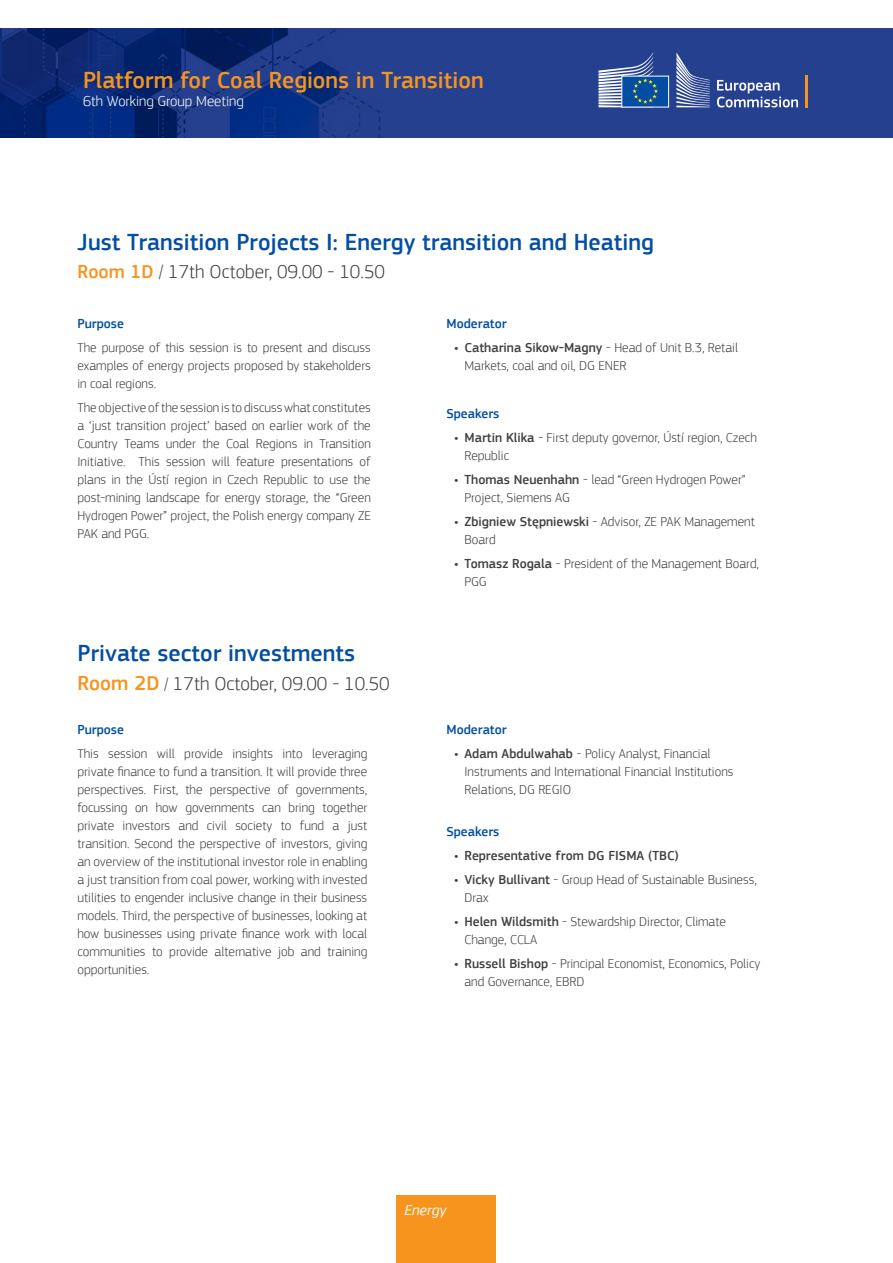
<style>
.page{position:relative;width:893px;height:1263px;background:#fff}
.page>*{position:absolute;margin:0;border:0;box-sizing:border-box;transform-origin:0 0}
.t1{font:500 24px "EC Square Sans Pro";color:#034ea2}
.t2{font:500 24px "EC Square Sans Pro";color:#f7941e}
.t3{font:300 19.5px "EC Square Sans Pro";color:#414042}
.t4{font:300 15px "EC Square Sans Pro";color:#fff}
.t5{font:italic 15px "EC Square Sans Pro";color:#fff}
.t6{font:300 13.5px/18px "EC Square Sans Pro";color:#414042}
.t7{font:500 13.5px "EC Square Sans Pro";color:#034ea2}
.t8{font:500 13.5px "EC Square Sans Pro";color:#414042}
.s1{font-weight:500;color:#f7941e}
.s2{font-weight:500}
.s3{font-weight:500;font-size:21px;color:#f7941e}
.s4{font-size:18px}
</style>
<div class="page">
<div style="left:0;top:29px;width:893px;height:109px;background:#25408f"></div>
<img style="left:0;top:29px;width:792px;height:109px">
<svg style="left:717px;top:80px;width:81px;height:27px"></svg>
<hr style="left:805px;top:75px;width:3px;height:32px;background:#f7941e">
<svg style="left:676px;top:52px;width:34px;height:55px"></svg>
<div style="left:622px;top:76px;width:47px;height:31px;background:#034ea2;border:1px solid #fff"></div>
<svg style="left:598px;top:52px;width:60px;height:55px"></svg>
<div style="left:397px;top:1195px;width:99px;height:68px;background:#f7941e"></div>
<h1 class="t2" style="left:83px;top:66px;width:402px">Platform for Coal Regions in Transition</h1>
<p class="t4" style="left:83px;top:92px;width:162px">6th Working Group Meeting</p>
<h1 class="t1" style="left:77px;top:228px;width:578px">Just Transition Projects I: Energy transition and Heating</h1>
<h2 class="t3" style="left:77px;top:261px;width:309px"><span class="s1">Room 1D</span> / 17th October, 09.00 - 10.50</h2>
<p class="t7" style="left:77px;top:315px;width:48px">Purpose</p>
<p class="t6" style="left:77px;top:338px;width:295px;text-align:justify">The purpose of this session is to present and discuss examples of energy projects proposed by stakeholders in coal regions.</p>
<p class="t6" style="left:77px;top:398px;width:295px;text-align:justify">The objective of the session is to discuss what constitutes a ‘just transition project’ based on earlier work of the Country Teams under the Coal Regions in Transition Initiative. This session will feature presentations of plans in the Ústí region in Czech Republic to use the post-mining landscape for energy storage, the “Green Hydrogen Power” project, the Polish energy company ZE PAK and PGG.</p>
<p class="t7" style="left:446px;top:315px;width:62px">Moderator</p>
<p class="t6" style="left:464px;top:338px;width:275px;text-indent:-10px"><span class="s2">• Catharina Sikow-Magny</span> - Head of Unit B.3, Retail<br>Markets, coal and oil, DG ENER</p>
<p class="t7" style="left:446px;top:405px;width:54px">Speakers</p>
<p class="t6" style="left:464px;top:428px;width:294px;text-indent:-10px"><span class="s2">• Martin Klika</span> - First deputy governor, Ústí region, Czech<br>Republic</p>
<p class="t6" style="left:464px;top:470px;width:283px;text-indent:-10px"><span class="s2">• Thomas Neuenhahn</span> - lead “Green Hydrogen Power”<br>Project, Siemens AG</p>
<p class="t6" style="left:464px;top:512px;width:292px;text-indent:-10px"><span class="s2">• Zbigniew Stępniewski</span> - Advisor, ZE PAK Management<br>Board</p>
<p class="t6" style="left:464px;top:554px;width:296px;text-indent:-10px"><span class="s2">• Tomasz Rogala</span> - President of the Management Board,<br>PGG</p>
<h1 class="t1" style="left:77px;top:639px;width:279px">Private sector investments</h1>
<h2 class="t3" style="left:77px;top:672px;width:314px"><span class="s3">Room 2D</span> <span class="s4">/</span> 17th October, 09.00 - 10.50</h2>
<p class="t7" style="left:77px;top:721px;width:48px">Purpose</p>
<p class="t6" style="left:77px;top:744px;width:291px;text-align:justify">This session will provide insights into leveraging private finance to fund a transition. It will provide three perspectives. First, the perspective of governments, focussing on how governments can bring together private investors and civil society to fund a just transition. Second the perspective of investors, giving an overview of the institutional investor role in enabling a just transition from coal power, working with invested utilities to engender inclusive change in their business models. Third, the perspective of businesses, looking at how businesses using private finance work with local communities to provide alternative job and training opportunities.</p>
<p class="t7" style="left:446px;top:721px;width:62px">Moderator</p>
<p class="t6" style="left:464px;top:744px;width:270px;text-indent:-10px"><span class="s2">• Adam Abdulwahab</span> - Policy Analyst, Financial<br>Instruments and International Financial Institutions<br>Relations, DG REGIO</p>
<p class="t7" style="left:446px;top:823px;width:54px">Speakers</p>
<p class="t8" style="left:454px;top:847px;width:226px">• Representative from DG FISMA (TBC)</p>
<p class="t6" style="left:464px;top:870px;width:294px;text-indent:-10px"><span class="s2">• Vicky Bullivant</span> - Group Head of Sustainable Business,<br>Drax</p>
<p class="t6" style="left:464px;top:912px;width:263px;text-indent:-10px"><span class="s2">• Helen Wildsmith</span> - Stewardship Director, Climate<br>Change, CCLA</p>
<p class="t6" style="left:464px;top:954px;width:298px;text-indent:-10px"><span class="s2">• Russell Bishop</span> - Principal Economist, Economics, Policy and Governance, EBRD</p>
<p class="t5" style="left:404px;top:1201px;width:43px">Energy</p>
</div>
